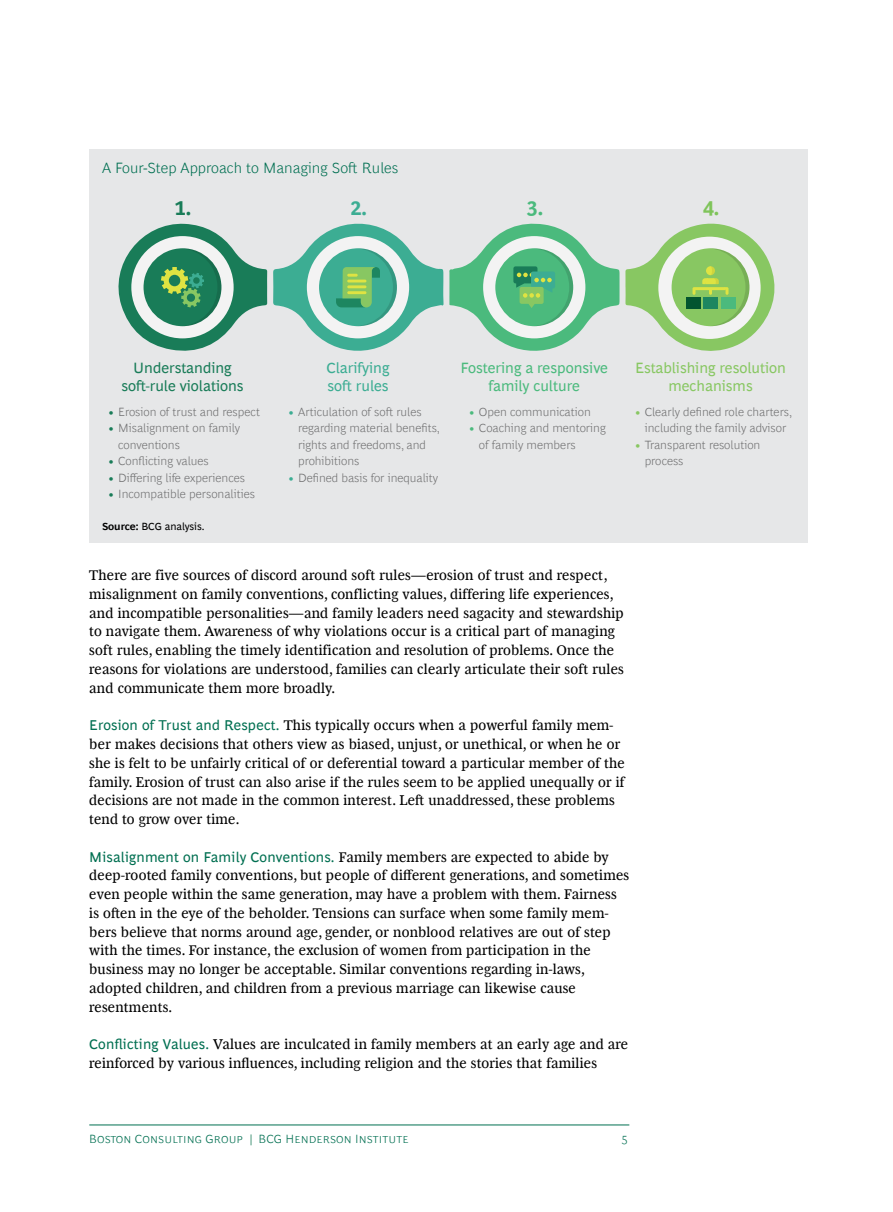
<style>
.page{position:relative;width:893px;height:1212px;background:#fff}
.page>*{position:absolute;margin:0;border:0;box-sizing:border-box;transform-origin:0 0}
.t1{font:700 21px "Henderson BCG Sans";color:#197c58}
.t2{font:700 21px "Henderson BCG Sans";color:#3cad93}
.t3{font:700 21px "Henderson BCG Sans";color:#4bba7d}
.t4{font:700 21px "Henderson BCG Sans";color:#7fc45a}
.t5{font:300 15px "Henderson BCG Sans";letter-spacing:.005em;color:#006f51}
.t6{font:15px/18px "Henderson BCG Sans";color:#4bba7d;text-align:center}
.t7{font:15px/18px "Henderson BCG Sans";color:#197c58;text-align:center}
.t8{font:15px/18px "Henderson BCG Sans";color:#88c762;text-align:center}
.t9{font:15px/18px "Henderson BCG Sans";color:#3cad93}
.t10{font:14.25px/18.8px "Henderson BCG Serif";letter-spacing:.015em;color:#000}
.t11{font:300 12px/16.5px "Henderson BCG Sans";color:#707071}
.t12{font:300 12px "Henderson BCG Sans";letter-spacing:.01em;color:#006f51}
.t13{font:10.5px "Henderson BCG Sans";color:#000}
.s1{color:#197c58}
.s2{font-weight:700}
.s3{color:#3cad93}
.s4{color:#4bba7d}
.s5{color:#88c762}
.s6{font-family:"Henderson BCG Sans";color:#006f51}
.s7{font-weight:400;font-size:10.5px;color:#197c58}
</style>
<div class="page">
<hr style="left:89px;top:1125px;width:540px;height:1px;background:#006f51">
<div style="left:89px;top:149px;width:719px;height:394px;background:#e6e7e8"></div>
<svg style="left:118px;top:223px;width:149px;height:128px"></svg>
<svg style="left:273px;top:223px;width:346px;height:128px"></svg>
<svg style="left:625px;top:223px;width:150px;height:128px"></svg>
<div style="left:703px;top:297px;width:15px;height:11px;background:#1d8660"></div>
<div style="left:721px;top:297px;width:14px;height:11px;background:#4bba7d"></div>
<div style="left:686px;top:297px;width:14px;height:11px;background:#03542f"></div>
<p class="t5" style="left:102px;top:156px;width:298px">A Four-Step Approach to Managing Soft Rules</p>
<h1 class="t1" style="left:175px;top:192px;width:18px">1.</h1>
<h1 class="t2" style="left:350px;top:192px;width:18px">2.</h1>
<h1 class="t3" style="left:527px;top:192px;width:18px">3.</h1>
<h1 class="t4" style="left:703px;top:192px;width:18px">4.</h1>
<p class="t7" style="left:121px;top:357px;width:124px">Understanding soft-rule violations</p>
<p class="t9" style="left:326px;top:357px;width:65px">Clarifying soft rules</p>
<p class="t6" style="left:460px;top:357px;width:149px">Fostering a responsive family culture</p>
<p class="t8" style="left:635px;top:357px;width:152px">Establishing resolution mechanisms</p>
<p class="t11" style="left:109px;top:402px;width:153px"><span class="s1">•</span> Erosion of trust and respect</p>
<p class="t11" style="left:118px;top:419px;width:124px;text-indent:-10px"><span class="s1">•</span> Misalignment on family conventions</p>
<p class="t11" style="left:109px;top:452px;width:102px"><span class="s1">•</span> Conflicting values</p>
<p class="t11" style="left:109px;top:468px;width:138px"><span class="s1">•</span> Differing life experiences</p>
<p class="t11" style="left:109px;top:485px;width:148px"><span class="s1">•</span> Incompatible personalities</p>
<p class="t13" style="left:102px;top:519px;width:104px"><span class="s2">Source:</span> BCG analysis.</p>
<p class="t11" style="left:298px;top:402px;width:143px;text-indent:-10px"><span class="s3">•</span> Articulation of soft rules regarding material benefits, rights and freedoms, and prohibitions</p>
<p class="t11" style="left:289px;top:468px;width:151px"><span class="s3">•</span> Defined basis for inequality</p>
<p class="t11" style="left:469px;top:402px;width:123px"><span class="s4">•</span> Open communication</p>
<p class="t11" style="left:479px;top:419px;width:128px;text-indent:-10px"><span class="s4">•</span> Coaching and mentoring of family members</p>
<p class="t11" style="left:635px;top:402px;width:159px;text-align:center"><span class="s5">•</span> Clearly defined role charters, including the family advisor</p>
<p class="t11" style="left:645px;top:435px;width:117px;text-indent:-10px"><span class="s5">•</span> Transparent resolution process</p>
<p class="t10" style="left:89px;top:565px;width:536px">There are five sources of discord around soft rules—erosion of trust and respect, misalignment on family conventions, conflicting values, differing life experiences, and incompatible personalities—and family leaders need sagacity and stewardship to navigate them. Awareness of why violations occur is a critical part of managing soft rules, enabling the timely identification and resolution of problems. Once the reasons for violations are understood, families can clearly articulate their soft rules and communicate them more broadly.</p>
<p class="t10" style="left:89px;top:715px;width:537px"><span class="s6">Erosion of Trust and Respect.</span> This typically occurs when a powerful family mem&shy;ber makes decisions that others view as biased, unjust, or unethical, or when he or she is felt to be unfairly critical of or deferential toward a particular member of the family. Erosion of trust can also arise if the rules seem to be applied unequally or if decisions are not made in the common interest. Left unaddressed, these problems tend to grow over time.</p>
<p class="t10" style="left:89px;top:846px;width:541px"><span class="s6">Misalignment on Family Conventions.</span> Family members are expected to abide by deep-rooted family conventions, but people of different generations, and sometimes even people within the same generation, may have a problem with them. Fairness is often in the eye of the beholder. Tensions can surface when some family mem&shy;bers believe that norms around age, gender, or nonblood relatives are out of step with the times. For instance, the exclusion of women from participation in the business may no longer be acceptable. Similar conventions regarding in-laws, adopted children, and children from a previous marriage can likewise cause resentments.</p>
<p class="t10" style="left:89px;top:1034px;width:540px"><span class="s6">Conflicting Values.</span> Values are inculcated in family members at an early age and are reinforced by various influences, including religion and the stories that families</p>
<p class="t12" style="left:89px;top:1129px;width:321px">Boston Consulting Group <span class="s7">|</span> BCG Henderson Institute</p>
<p class="t12" style="left:622px;top:1129px;width:8px">5</p>
</div>
